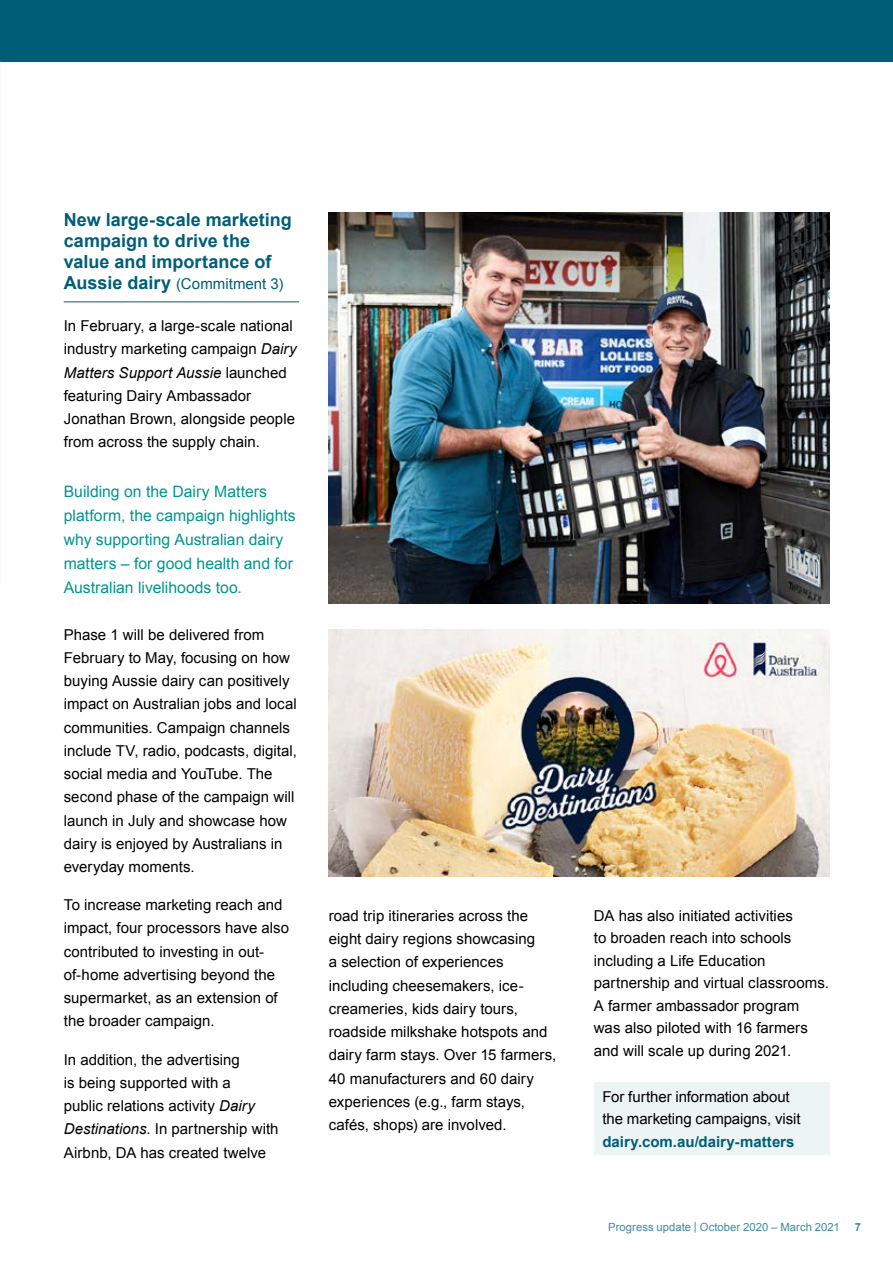
<style>
.page{position:relative;width:893px;height:1263px;background:#fff}
.page>*{position:absolute;margin:0;border:0;box-sizing:border-box;transform-origin:0 0}
.t1{font:700 18px/21px "Arial";color:#005d78}
.t2{font:15.75px/24px "Arial";color:#009590}
.t3{font:15px/23.2px "Arial";color:#000}
.t4{font:700 15px "Arial";color:#005d78}
.t5{font:15px "Arial";letter-spacing:.005em;color:#005d78}
.t6{font:11.25px "Arial";letter-spacing:.005em;color:#3e8aa2}
.t7{font:700 11.25px "Arial";color:#3e8aa2}
.s1{font-weight:700;font-size:18px}
.s2{font-style:italic}
</style>
<div class="page">
<div style="left:0;top:0;width:893px;height:62px;background:#005d78"></div>
<hr style="left:64px;top:301px;width:235px;height:1px;background:#005d78">
<div style="left:594px;top:1082px;width:235px;height:73px;background:#edf5f4"></div>
<img style="left:329px;top:213px;width:500px;height:391px">
<img style="left:329px;top:629px;width:500px;height:247px">
<p class="t1" style="left:64px;top:209px;width:230px">New large-scale marketing campaign to drive the value and importance of</p>
<p class="t5" style="left:64px;top:274px;width:221px"><span class="s1">Aussie dairy</span> (Commitment 3)</p>
<p class="t3" style="left:64px;top:314px;width:234px">In February, a large-scale national industry marketing campaign <span class="s2">Dairy<br>Matters Support Aussie</span> launched featuring Dairy Ambassador<br>Jonathan Brown, alongside people from across the supply chain.</p>
<p class="t2" style="left:64px;top:479px;width:233px">Building on the Dairy Matters platform, the campaign highlights why supporting Australian dairy matters – for good health and for<br>Australian livelihoods too.</p>
<p class="t3" style="left:64px;top:623px;width:235px">Phase 1 will be delivered from<br>February to May, focusing on how buying Aussie dairy can positively impact on Australian jobs and local communities. Campaign channels include TV, radio, podcasts, digital, social media and YouTube. The second phase of the campaign will launch in July and showcase how dairy is enjoyed by Australians in everyday moments.</p>
<p class="t3" style="left:64px;top:893px;width:227px">To increase marketing reach and impact, four processors have also contributed to investing in out&shy;of-home advertising beyond the supermarket, as an extension of the broader campaign.</p>
<p class="t3" style="left:64px;top:1048px;width:216px">In addition, the advertising<br>is being supported with a<br>public relations activity <span class="s2">Dairy<br>Destinations</span>. In partnership with<br>Airbnb, DA has created twelve</p>
<p class="t3" style="left:329px;top:904px;width:229px">road trip itineraries across the eight dairy regions showcasing<br>a selection of experiences including cheesemakers, ice&shy;creameries, kids dairy tours, roadside milkshake hotspots and dairy farm stays. Over 15 farmers,<br>40 manufacturers and 60 dairy experiences (e.g., farm stays, cafés, shops) are involved.</p>
<p class="t3" style="left:594px;top:904px;width:237px;line-height:22.5px">DA has also initiated activities<br>to broaden reach into schools including a Life Education partnership and virtual classrooms.<br>A farmer ambassador program was also piloted with 16 farmers and will scale up during 2021.</p>
<p class="t3" style="left:602px;top:1085px;width:200px;line-height:22.5px">For further information about the marketing campaigns, visit</p>
<p class="t4" style="left:602px;top:1131px;width:194px">dairy.com.au/dairy-matters</p>
<p class="t6" style="left:608px;top:1220px;width:233px">Progress update | October 2020 – March 2021</p>
<p class="t7" style="left:855px;top:1219px;width:8px">7</p>
</div>
